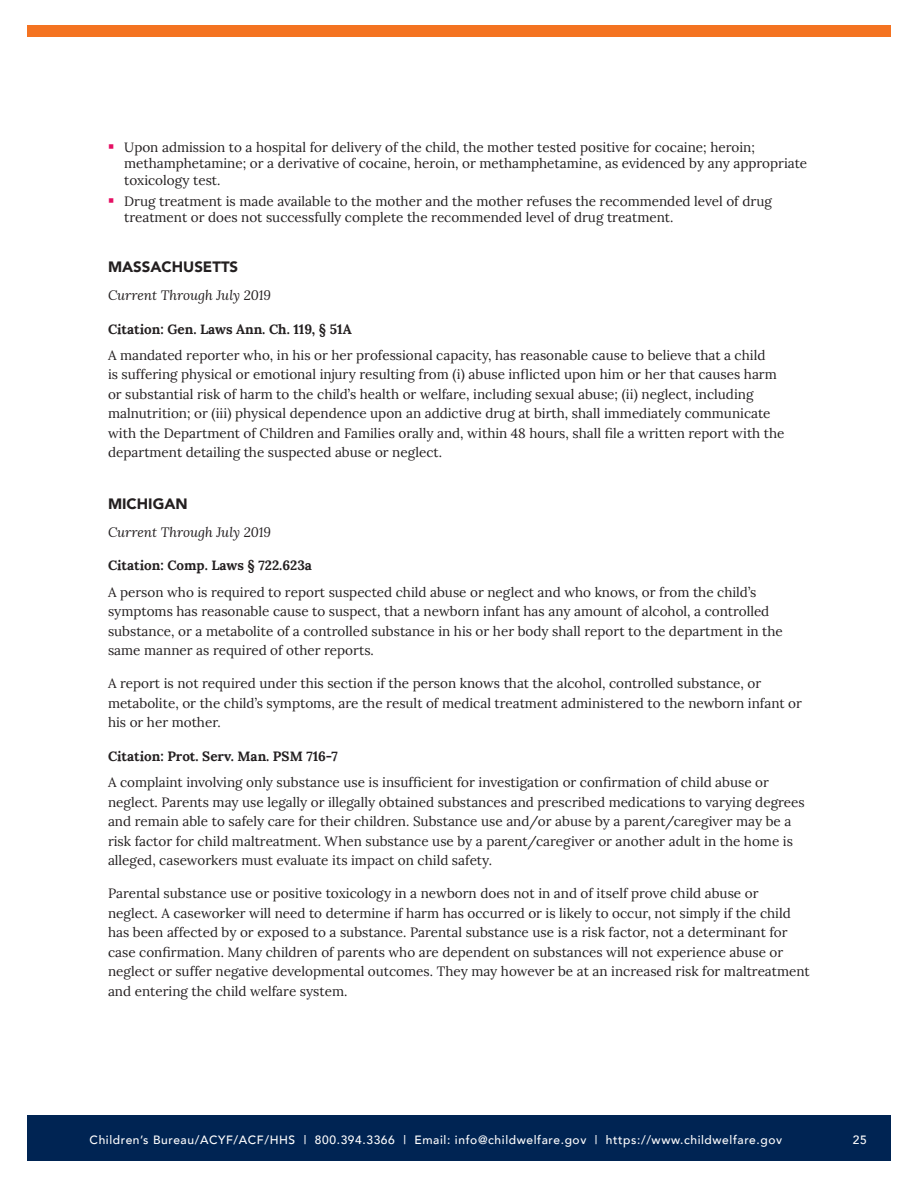
<style>
.page{position:relative;width:918px;height:1188px;background:#fff}
.page>*{position:absolute;margin:0;border:0;box-sizing:border-box;transform-origin:0 0}
.t1{font:900 15px "Avenir";color:#231f20}
.t2{font:13.5px/19.5px "Lora";color:#231f20}
.t3{font:700 13.5px "Lora";color:#231f20}
.t4{font:italic 13.5px "Lora";color:#231f20}
.t5{font:500 12px "Avenir";letter-spacing:.05em;color:#fff}
</style>
<div class="page">
<div style="left:27px;top:1116px;width:864px;height:45px;background:#002453"></div>
<div style="left:27px;top:26px;width:864px;height:12px;background:#f47321"></div>
<p class="t2" style="left:124px;top:138px;width:685px;line-height:16.5px">Upon admission to a hospital for delivery of the child, the mother tested positive for cocaine; heroin; methamphetamine; or a derivative of cocaine, heroin, or methamphetamine, as evidenced by any appropriate toxicology test.</p>
<p class="t2" style="left:124px;top:192px;width:649px;line-height:16.5px">Drug treatment is made available to the mother and the mother refuses the recommended level of drug treatment or does not successfully complete the recommended level of drug treatment.</p>
<h2 class="t1" style="left:108px;top:254px;width:132px">MASSACHUSETTS</h2>
<p class="t4" style="left:108px;top:286px;width:165px">Current Through July 2019</p>
<h3 class="t3" style="left:108px;top:317px;width:245px">Citation: Gen. Laws Ann. Ch. 119, § 51A</h3>
<p class="t2" style="left:108px;top:344px;width:678px">A mandated reporter who, in his or her professional capacity, has reasonable cause to believe that a child<br>is suffering physical or emotional injury resulting from (i) abuse inflicted upon him or her that causes harm or substantial risk of harm to the child’s health or welfare, including sexual abuse; (ii) neglect, including malnutrition; or (iii) physical dependence upon an addictive drug at birth, shall immediately communicate with the Department of Children and Families orally and, within 48 hours, shall file a written report with the department detailing the suspected abuse or neglect.</p>
<h2 class="t1" style="left:108px;top:491px;width:81px">MICHIGAN</h2>
<p class="t4" style="left:108px;top:523px;width:165px">Current Through July 2019</p>
<h3 class="t3" style="left:108px;top:554px;width:205px">Citation: Comp. Laws § 722.623a</h3>
<p class="t2" style="left:108px;top:581px;width:676px">A person who is required to report suspected child abuse or neglect and who knows, or from the child’s symptoms has reasonable cause to suspect, that a newborn infant has any amount of alcohol, a controlled substance, or a metabolite of a controlled substance in his or her body shall report to the department in the same manner as required of other reports.</p>
<p class="t2" style="left:108px;top:673px;width:696px">A report is not required under this section if the person knows that the alcohol, controlled substance, or metabolite, or the child’s symptoms, are the result of medical treatment administered to the newborn infant or his or her mother.</p>
<h3 class="t3" style="left:108px;top:745px;width:231px">Citation: Prot. Serv. Man. PSM 716-7</h3>
<p class="t2" style="left:108px;top:772px;width:698px">A complaint involving only substance use is insufficient for investigation or confirmation of child abuse or neglect. Parents may use legally or illegally obtained substances and prescribed medications to varying degrees and remain able to safely care for their children. Substance use and/or abuse by a parent/caregiver may be a risk factor for child maltreatment. When substance use by a parent/caregiver or another adult in the home is alleged, caseworkers must evaluate its impact on child safety.</p>
<p class="t2" style="left:108px;top:883px;width:703px">Parental substance use or positive toxicology in a newborn does not in and of itself prove child abuse or neglect. A caseworker will need to determine if harm has occurred or is likely to occur, not simply if the child has been affected by or exposed to a substance. Parental substance use is a risk factor, not a determinant for case confirmation. Many children of parents who are dependent on substances will not experience abuse or neglect or suffer negative developmental outcomes. They may however be at an increased risk for maltreatment and entering the child welfare system.</p>
<p class="t5" style="left:90px;top:1130px;width:694px">Children’s Bureau/ACYF/ACF/HHS | 800.394.3366 | Email: info@childwelfare.gov | https://www.childwelfare.gov</p>
<p class="t5" style="left:853px;top:1130px;width:15px">25</p>
</div>
